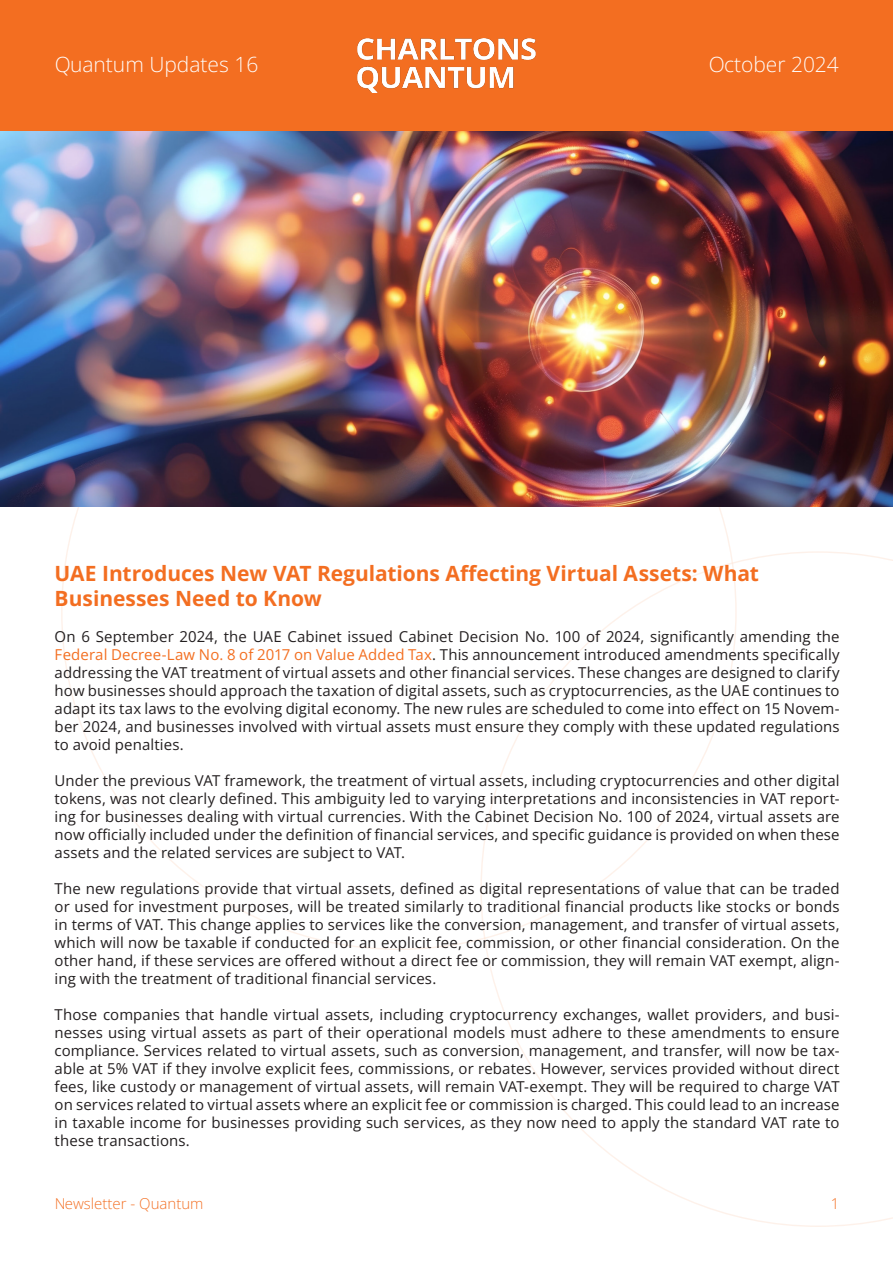
<style>
.page{position:relative;width:893px;height:1263px;background:#fff}
.page>*{position:absolute;margin:0;border:0;box-sizing:border-box;transform-origin:0 0}
.Newsletter_Story_Title{font:700 21px/25.2px "Open Sans";color:#f36e21}
.t1{font:300 21px "Open Sans";color:#fff}
.Newsletter_Body{font:15px/18px "Open Sans";letter-spacing:.005em;color:#231f20;text-align:justify}
.t2{font:300 15px "Open Sans";color:#f36e21}
.s1{color:#f36f21}
</style>
<div class="page">
<svg style="left:480px;top:551px;width:413px;height:676px"></svg>
<div style="left:0;top:0;width:893px;height:131px;background:#f36e21"></div>
<img style="left:357px;top:39px;width:179px;height:53px">
<img style="left:0;top:131px;width:893px;height:376px">
<h1 class="t1" style="left:54px;top:50px;width:206px">Quantum Updates 16</h1>
<h1 class="t1" style="left:708px;top:50px;width:132px">October 2024</h1>
<p class="Newsletter_Story_Title" style="left:55px;top:560px;width:706px">UAE Introduces New VAT Regulations Affecting Virtual Assets: What<br>Businesses Need to Know</p>
<p class="Newsletter_Body" style="left:55px;top:627px;width:786px">On 6 September 2024, the UAE Cabinet issued Cabinet Decision No. 100 of 2024, significantly amending the <span class="s1">Federal Decree-Law No. 8 of 2017 on Value Added Tax</span>. This announcement introduced amendments specifically addressing the VAT treatment of virtual assets and other financial services. These changes are designed to clarify how businesses should approach the taxation of digital assets, such as cryptocurrencies, as the UAE continues to adapt its tax laws to the evolving digital economy. The new rules are scheduled to come into effect on 15 Novem&shy;ber 2024, and businesses involved with virtual assets must ensure they comply with these updated regulations to avoid penalties.</p>
<p class="Newsletter_Body" style="left:55px;top:771px;width:786px">Under the previous VAT framework, the treatment of virtual assets, including cryptocurrencies and other digital tokens, was not clearly defined. This ambiguity led to varying interpretations and inconsistencies in VAT report&shy;ing for businesses dealing with virtual currencies. With the Cabinet Decision No. 100 of 2024, virtual assets are now officially included under the definition of financial services, and specific guidance is provided on when these assets and the related services are subject to VAT.</p>
<p class="Newsletter_Body" style="left:55px;top:879px;width:786px">The new regulations provide that virtual assets, defined as digital representations of value that can be traded or used for investment purposes, will be treated similarly to traditional financial products like stocks or bonds in terms of VAT. This change applies to services like the conversion, management, and transfer of virtual assets, which will now be taxable if conducted for an explicit fee, commission, or other financial consideration. On the other hand, if these services are offered without a direct fee or commission, they will remain VAT exempt, align&shy;ing with the treatment of traditional financial services.</p>
<p class="Newsletter_Body" style="left:55px;top:1005px;width:786px">Those companies that handle virtual assets, including cryptocurrency exchanges, wallet providers, and busi&shy;nesses using virtual assets as part of their operational models must adhere to these amendments to ensure compliance. Services related to virtual assets, such as conversion, management, and transfer, will now be tax&shy;able at 5% VAT if they involve explicit fees, commissions, or rebates. However, services provided without direct fees, like custody or management of virtual assets, will remain VAT-exempt. They will be required to charge VAT on services related to virtual assets where an explicit fee or commission is charged. This could lead to an increase in taxable income for businesses providing such services, as they now need to apply the standard VAT rate to these transactions.</p>
<p class="t2" style="left:54px;top:1193px;width:151px">Newsletter - Quantum</p>
<p class="t2" style="left:830px;top:1193px;width:10px">1</p>
</div>
